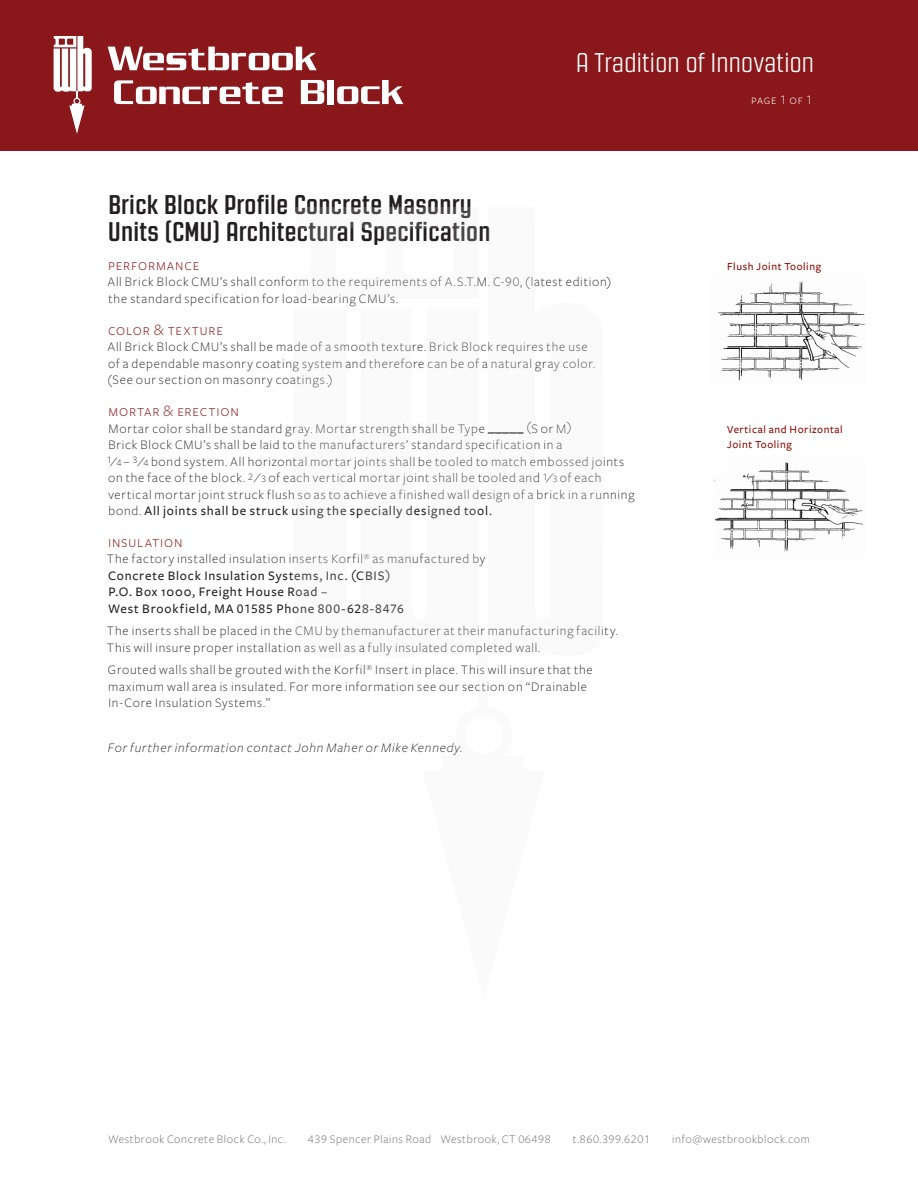
<style>
.page{position:relative;width:918px;height:1188px;background:#fff}
.page>*{position:absolute;margin:0;border:0;box-sizing:border-box;transform-origin:0 0}
.t1{font:700 27px/27px "Revolution Gothic";letter-spacing:.01em;color:#231f20}
.t2{font:300 27px "Revolution Gothic";letter-spacing:.01em;color:#fff}
.Sub_Head{font:16.5px "Freight Sans Light SC";letter-spacing:.05em;color:#8a171a}
.MSDS_Body{font:300 13.5px/16.5px "Freight Sans";letter-spacing:.06em;color:#231f20}
.MSDS_Body-2{font:500 13.5px/16.5px "Freight Sans";letter-spacing:.06em;color:#231f20}
.MSDS_Body-3{font:italic 300 13.5px "Freight Sans";letter-spacing:.06em;color:#231f20}
.t3{font:13.5px "Freight Sans Light SC";letter-spacing:.05em;color:#fff}
.t4{font:300 12px "Freight Sans";letter-spacing:.05em;color:#636366}
.t5{font:12px "Freight Sans Light SC";letter-spacing:.05em;color:#636366}
.t6{font:500 11.25px/15px "Freight Sans";letter-spacing:.05em;color:#8b0a02}
.s1{font-family:"Freight Sans Light SC";font-weight:400}
.s2{font-family:"Freight Sans Light SC";font-weight:400;font-size:10.2px}
.s3{font-weight:500}
.s4{font-weight:300}
.s5{font-family:"Freight Sans Medium SC";font-weight:400}
.s6{font-family:"Freight Sans";font-weight:300}
</style>
<div class="page">
<div style="left:0;top:0;width:918px;height:150px;background:#8a171a"></div>
<svg style="left:108px;top:47px;width:209px;height:23px"></svg>
<svg style="left:114px;top:80px;width:169px;height:24px"></svg>
<svg style="left:301px;top:80px;width:23px;height:24px"></svg>
<div style="left:328px;top:80px;width:6px;height:24px;background:#fff"></div>
<svg style="left:337px;top:80px;width:66px;height:24px"></svg>
<svg style="left:54px;top:36px;width:38px;height:98px"></svg>
<img style="left:718px;top:281px;width:147px;height:100px">
<img style="left:714px;top:462px;width:149px;height:90px">
<div style="left:704px;top:446px;width:25px;height:28px;background:#fff"></div>
<div style="left:479px;top:655px;width:9px;height:57px;background:#fafafa"></div>
<h1 class="t2" style="left:576px;top:48px;width:240px">A Tradition of Innovation</h1>
<p class="t3" style="left:751px;top:92px;width:63px">page 1 of 1</p>
<p class="t1" style="left:108px;top:191px;width:384px">Brick Block Profile Concrete Masonry<br>Units (CMU) Architectural Specification</p>
<p class="Sub_Head" style="left:108px;top:256px;width:93px">performance</p>
<p class="MSDS_Body" style="left:107px;top:274px;width:505px">All Brick Block CMU’s shall conform to the requirements of A.S.T.M. C-<span class="s1">90</span>, (latest edition) the standard specification for load-bearing CMU’s.</p>
<p class="Sub_Head" style="left:108px;top:321px;width:117px">color &amp; texture</p>
<p class="MSDS_Body" style="left:107px;top:339px;width:489px">All Brick Block CMU’s shall be made of a smooth texture. Brick Block requires the use of a dependable masonry coating system and therefore can be of a natural gray color. (See our section on masonry coatings.)</p>
<p class="Sub_Head" style="left:108px;top:402px;width:132px">mortar &amp; erection</p>
<p class="MSDS_Body" style="left:107px;top:420px;width:529px">Mortar color shall be standard gray. Mortar strength shall be Type _____ (S or M)<br>Brick Block CMU’s shall be laid to the manufacturers’ standard specification in a<br><sup>1</sup><span class="s1">⁄</span><span class="s2">4</span> – <sup>3</sup><span class="s1">⁄</span><span class="s2">4</span> bond system. All horizontal mortar joints shall be tooled to match embossed joints on the face of the block. <sup>2</sup><span class="s1">⁄</span><span class="s2">3</span> of each vertical mortar joint shall be tooled and <sup>1</sup><span class="s1">⁄</span><span class="s2">3</span> of each vertical mortar joint struck flush so as to achieve a finished wall design of a brick in a running bond. <span class="s3">All joints shall be struck using the specially designed tool.</span></p>
<p class="Sub_Head" style="left:108px;top:533px;width:76px">insulation</p>
<p class="MSDS_Body-2" style="left:107px;top:551px;width:380px"><span class="s4">The factory installed insulation inserts Korfil</span><sup>®</sup> <span class="s4">as manufactured by </span>Concrete Block Insulation Systems, Inc. (CBIS)<br>P.O. Box 1000, Freight House Road –<br>West Brookfield, MA <span class="s5">01585</span> Phone <span class="s5">800-628-8476</span></p>
<p class="MSDS_Body" style="left:107px;top:623px;width:513px">The inserts shall be placed in the CMU by themanufacturer at their manufacturing facility.<br>This will insure proper installation as well as a fully insulated completed wall.</p>
<p class="MSDS_Body" style="left:108px;top:662px;width:486px">Grouted walls shall be grouted with the Korfil<sup>®</sup> Insert in place. This will insure that the maximum wall area is insulated. For more information see our section on “Drainable<br>In-Core Insulation Systems.”</p>
<p class="MSDS_Body-3" style="left:108px;top:741px;width:356px">For further information contact John Maher or Mike Kennedy.</p>
<p class="t6" style="left:727px;top:259px;width:95px">Flush Joint Tooling</p>
<p class="t6" style="left:727px;top:422px;width:117px">Vertical and Horizontal<br>Joint Tooling</p>
<p class="t4" style="left:108px;top:1133px;width:179px">Westbrook Concrete Block Co., Inc.</p>
<p class="t4" style="left:308px;top:1133px;width:244px"><span class="s1">439</span> Spencer Plains Road Westbrook, CT <span class="s1">06498</span></p>
<p class="t5" style="left:573px;top:1133px;width:79px"><span class="s6">t</span>.860.399.6201</p>
<p class="t4" style="left:672px;top:1133px;width:139px">info@westbrookblock.com</p>
</div>
